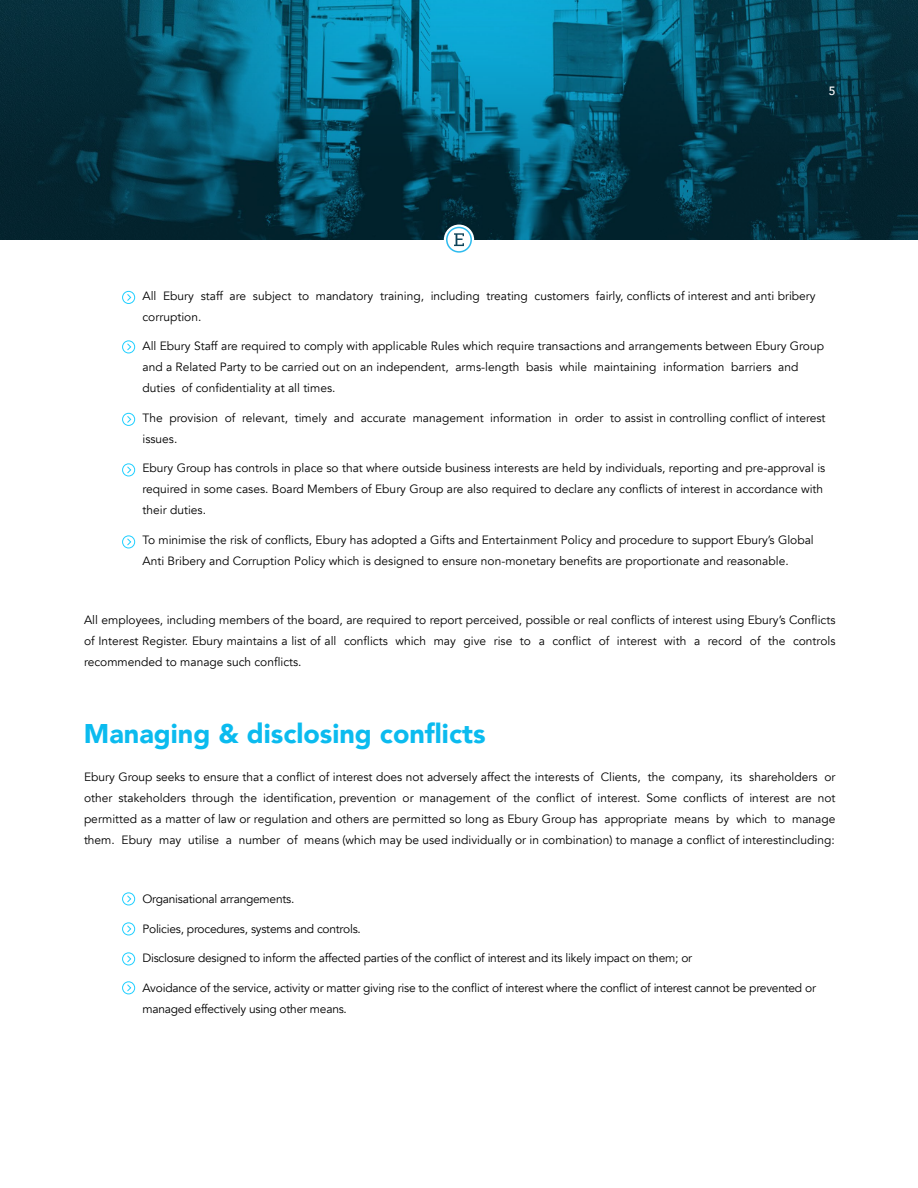
<style>
.page{position:relative;width:918px;height:1188px;background:#fff}
.page>*{position:absolute;margin:0;border:0;box-sizing:border-box;transform-origin:0 0}
.t1{font:900 27px "Avenir";color:#0bbbef}
.t2{font:12px/21px "Avenir";color:#000}
.t3{font:12px/21px "Avenir";letter-spacing:-.02em;color:#000}
.t4{font:500 12px "Avenir";color:#fff}
</style>
<div class="page">
<svg style="left:0;top:0;width:918px;height:240px"></svg>
<svg style="left:444px;top:225px;width:30px;height:30px"></svg>
<div style="left:446px;top:227px;width:26px;height:26px;border:2px solid #2dbbee;border-radius:50%"></div>
<svg style="left:454px;top:233px;width:10px;height:13px"></svg>
<svg style="left:122px;top:291px;width:13px;height:13px"></svg>
<svg style="left:122px;top:340px;width:13px;height:14px"></svg>
<svg style="left:122px;top:413px;width:13px;height:13px"></svg>
<svg style="left:122px;top:463px;width:13px;height:14px"></svg>
<svg style="left:122px;top:535px;width:13px;height:14px"></svg>
<svg style="left:122px;top:892px;width:13px;height:14px"></svg>
<svg style="left:122px;top:922px;width:13px;height:14px"></svg>
<svg style="left:122px;top:952px;width:13px;height:14px"></svg>
<svg style="left:122px;top:981px;width:13px;height:14px"></svg>
<p class="t4" style="left:829px;top:80px;width:8px">5</p>
<p class="t2" style="left:142px;top:286px;width:675px">All Ebury staff are subject to mandatory training, including treating customers fairly, conflicts of interest and anti bribery corruption.</p>
<p class="t2" style="left:142px;top:336px;width:683px">All Ebury Staff are required to comply with applicable Rules which require transactions and arrangements between Ebury Group and a Related Party to be carried out on an independent, arms-length basis while maintaining information barriers and duties of confidentiality at all times.</p>
<p class="t2" style="left:142px;top:408px;width:685px">The provision of relevant, timely and accurate management information in order to assist in controlling conflict of interest issues.</p>
<p class="t2" style="left:142px;top:458px;width:684px">Ebury Group has controls in place so that where outside business interests are held by individuals, reporting and pre-approval is required in some cases. Board Members of Ebury Group are also required to declare any conflicts of interest in accordance with their duties.</p>
<p class="t2" style="left:142px;top:530px;width:673px">To minimise the risk of conflicts, Ebury has adopted a Gifts and Entertainment Policy and procedure to support Ebury’s Global<br>Anti Bribery and Corruption Policy which is designed to ensure non-monetary benefits are proportionate and reasonable.</p>
<p class="t2" style="left:84px;top:610px;width:753px;text-align:justify">All employees, including members of the board, are required to report perceived, possible or real conflicts of interest using Ebury’s Conflicts of Interest Register. Ebury maintains a list of all conflicts which may give rise to a conflict of interest with a record of the controls recommended to manage such conflicts.</p>
<h1 class="t1" style="left:84px;top:710px;width:403px">Managing &amp; disclosing conflicts</h1>
<p class="t2" style="left:84px;top:767px;width:753px;text-align:justify">Ebury Group seeks to ensure that a conflict of interest does not adversely affect the interests of Clients, the company, its shareholders or other stakeholders through the identification, prevention or management of the conflict of interest. Some conflicts of interest are not permitted as a matter of law or regulation and others are permitted so long as Ebury Group has appropriate means by which to manage them. Ebury may utilise a number of means (which may be used individually or in combination) to manage a conflict of interestincluding:</p>
<p class="t3" style="left:142px;top:889px;width:153px">Organisational arrangements.</p>
<p class="t3" style="left:142px;top:918px;width:220px">Policies, procedures, systems and controls.</p>
<p class="t3" style="left:142px;top:948px;width:551px">Disclosure designed to inform the affected parties of the conflict of interest and its likely impact on them; or</p>
<p class="t3" style="left:142px;top:977px;width:675px">Avoidance of the service, activity or matter giving rise to the conflict of interest where the conflict of interest cannot be prevented or managed effectively using other means.</p>
</div>
